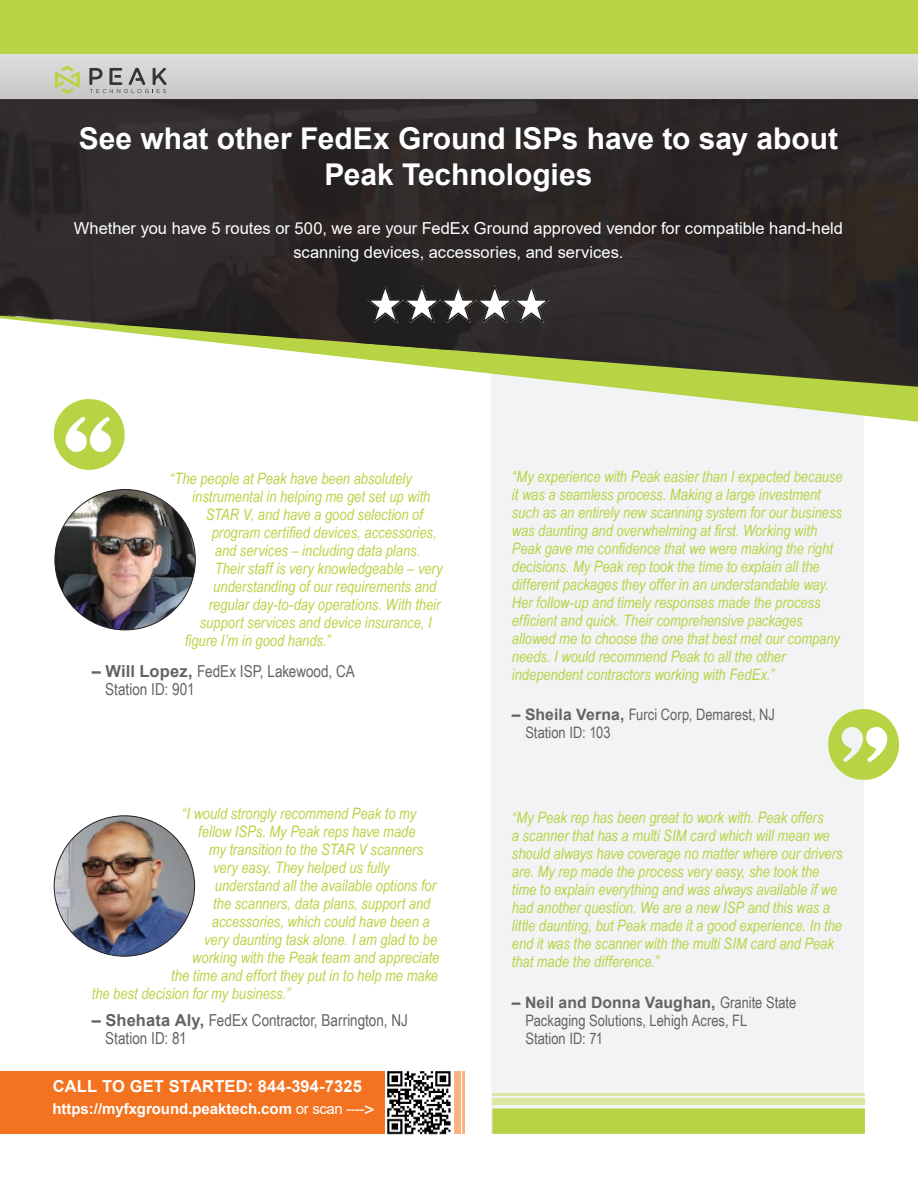
<style>
.page{position:relative;width:918px;height:1188px;background:#fff}
.page>*{position:absolute;margin:0;border:0;box-sizing:border-box;transform-origin:0 0}
.t1{font:700 30px/36px "Arial";letter-spacing:-.005em;color:#fff;text-align:center}
.t2{font:16.5px/24px "Arial";color:#fff;text-align:center}
.t3{font:16.5px/18px "Arial Narrow";color:#636366}
.t4{font:700 16.5px "Arial";letter-spacing:.01em;color:#fff}
.t5{font:italic 15.75px/18px "Arial Narrow";color:#b7d445}
.t6{font:15.75px/18px "Arial Narrow";color:#636366}
.t7{font:700 15.75px "Arial";letter-spacing:.005em;color:#636366}
.t8{font:700 15px "Arial";letter-spacing:-.005em;color:#fff}
.s1{font-family:"Arial";font-weight:700}
.s2{font-weight:400}
.s3{font-weight:400;font-size:18px}
.s4{font-family:"Arial Narrow";font-weight:400}
</style>
<div class="page">
<img style="left:55px;top:490px;width:140px;height:140px;border-radius:70px">
<img style="left:54px;top:816px;width:141px;height:140px;border-radius:70px">
<div style="left:491px;top:346px;width:373px;height:788px;background:#f2f3f4"></div>
<svg style="left:828px;top:709px;width:72px;height:71px"></svg>
<svg style="left:611px;top:387px;width:307px;height:35px"></svg>
<svg style="left:0;top:99px;width:918px;height:288px;background:#44413a"></svg>
<div style="left:0;top:0;width:918px;height:54px;background:#b7d445"></div>
<svg style="left:55px;top:66px;width:25px;height:28px"></svg>
<svg style="left:89px;top:68px;width:78px;height:25px;background:#a8a7a7"></svg>
<img style="left:367px;top:285px;width:183px;height:37px">
<svg style="left:53px;top:399px;width:72px;height:71px"></svg>
<div style="left:0;top:1071px;width:446px;height:63px;background:#f47321"></div>
<img style="left:385px;top:1071px;width:66px;height:64px">
<div style="left:492px;top:1109px;width:373px;height:25px;background:#b7d445;border:2px solid #b4d344"></div>
<div style="left:492px;top:1099px;width:373px;height:6px;background:#dae8a3"></div>
<hr style="left:492px;top:1093px;width:373px;height:2px;background:#dae8a3">
<div style="left:454px;top:1071px;width:6px;height:63px;background:#fab482"></div>
<hr style="left:462px;top:1071px;width:3px;height:63px;background:#fab482">
<h1 class="t1" style="left:79px;top:123px;width:761px">See what other FedEx Ground ISPs have to say about<br>Peak Technologies</h1>
<p class="t2" style="left:74px;top:218px;width:771px">Whether you have 5 routes or 500, we are your FedEx Ground approved vendor for compatible hand-held scanning devices, accessories, and services.</p>
<p class="t5" style="left:170px;top:470px;width:244px">“The people at Peak have been absolutely</p>
<p class="t5" style="left:192px;top:488px;width:240px">instrumental in helping me get set up with</p>
<p class="t5" style="left:206px;top:506px;width:219px">STAR V, and have a good selection of</p>
<p class="t5" style="left:212px;top:523px;width:226px">program certified devices, accessories,</p>
<p class="t5" style="left:215px;top:542px;width:207px">and services – including data plans.</p>
<p class="t5" style="left:215px;top:560px;width:229px">Their staff is very knowledgeable – very</p>
<p class="t5" style="left:213px;top:578px;width:224px">understanding of our requirements and</p>
<p class="t5" style="left:209px;top:596px;width:233px">regular day-to-day operations. With their</p>
<p class="t5" style="left:200px;top:614px;width:233px">support services and device insurance, I</p>
<p class="t5" style="left:185px;top:631px;width:147px">figure I’m in good hands.”</p>
<p class="t3" style="left:105px;top:663px;width:251px;text-indent:-13px"><span class="s1">– Will Lopez,</span> FedEx ISP, Lakewood, CA<br>Station ID: 901</p>
<p class="t5" style="left:182px;top:806px;width:236px">“I would strongly recommend Peak to my</p>
<p class="t5" style="left:198px;top:824px;width:219px">fellow ISPs. My Peak reps have made</p>
<p class="t5" style="left:209px;top:842px;width:216px">my transition to the STAR V scanners</p>
<p class="t5" style="left:213px;top:860px;width:178px">very easy. They helped us fully</p>
<p class="t5" style="left:215px;top:878px;width:223px">understand all the available options for</p>
<p class="t5" style="left:213px;top:896px;width:219px">the scanners, data plans, support and</p>
<p class="t5" style="left:212px;top:914px;width:219px">accessories, which could have been a</p>
<p class="t5" style="left:204px;top:932px;width:234px">very daunting task alone. I am glad to be</p>
<p class="t5" style="left:192px;top:950px;width:249px">working with the Peak team and appreciate</p>
<p class="t5" style="left:171px;top:968px;width:268px">the time and effort they put in to help me make</p>
<p class="t5" style="left:92px;top:984px;width:200px">the best decision for my business.”</p>
<p class="t3" style="left:105px;top:1013px;width:304px;text-indent:-13px"><span class="s1">– Shehata Aly,</span> FedEx Contractor, Barrington, NJ<br>Station ID: 81</p>
<p class="t4" style="left:53px;top:1080px;width:311px">CALL TO GET STARTED: 844-394-7325</p>
<p class="t8" style="left:53px;top:1103px;width:324px">https://myfxground.peaktech.com <span class="s2">or scan ----</span><span class="s3">&gt;</span></p>
<p class="t5" style="left:512px;top:469px;width:332px">“My experience with Peak easier than I expected because it was a seamless process. Making a large investment such as an entirely new scanning system for our business was daunting and overwhelming at first. Working with Peak gave me confidence that we were making the right decisions. My Peak rep took the time to explain all the different packages they offer in an understandable way.<br>Her follow-up and timely responses made the process efficient and quick. Their comprehensive packages allowed me to choose the one that best met our company needs. I would recommend Peak to all the other independent contractors working with FedEx.”</p>
<p class="t6" style="left:525px;top:707px;width:251px;text-indent:-13px"><span class="s1">– Sheila Verna,</span> Furci Corp, Demarest, NJ<br>Station ID: 103</p>
<p class="t5" style="left:512px;top:809px;width:332px">“My Peak rep has been great to work with. Peak offers<br>a scanner that has a multi SIM card which will mean we should always have coverage no matter where our drivers are. My rep made the process very easy, she took the time to explain everything and was always available if we had another question. We are a new ISP and this was a little daunting, but Peak made it a good experience. In the end it was the scanner with the multi SIM card and Peak that made the difference.”</p>
<p class="t7" style="left:512px;top:997px;width:286px">– Neil and Donna Vaughan, <span class="s4">Granite State</span></p>
<p class="t6" style="left:525px;top:1013px;width:223px">Packaging Solutions, Lehigh Acres, FL<br>Station ID: 71</p>
</div>
